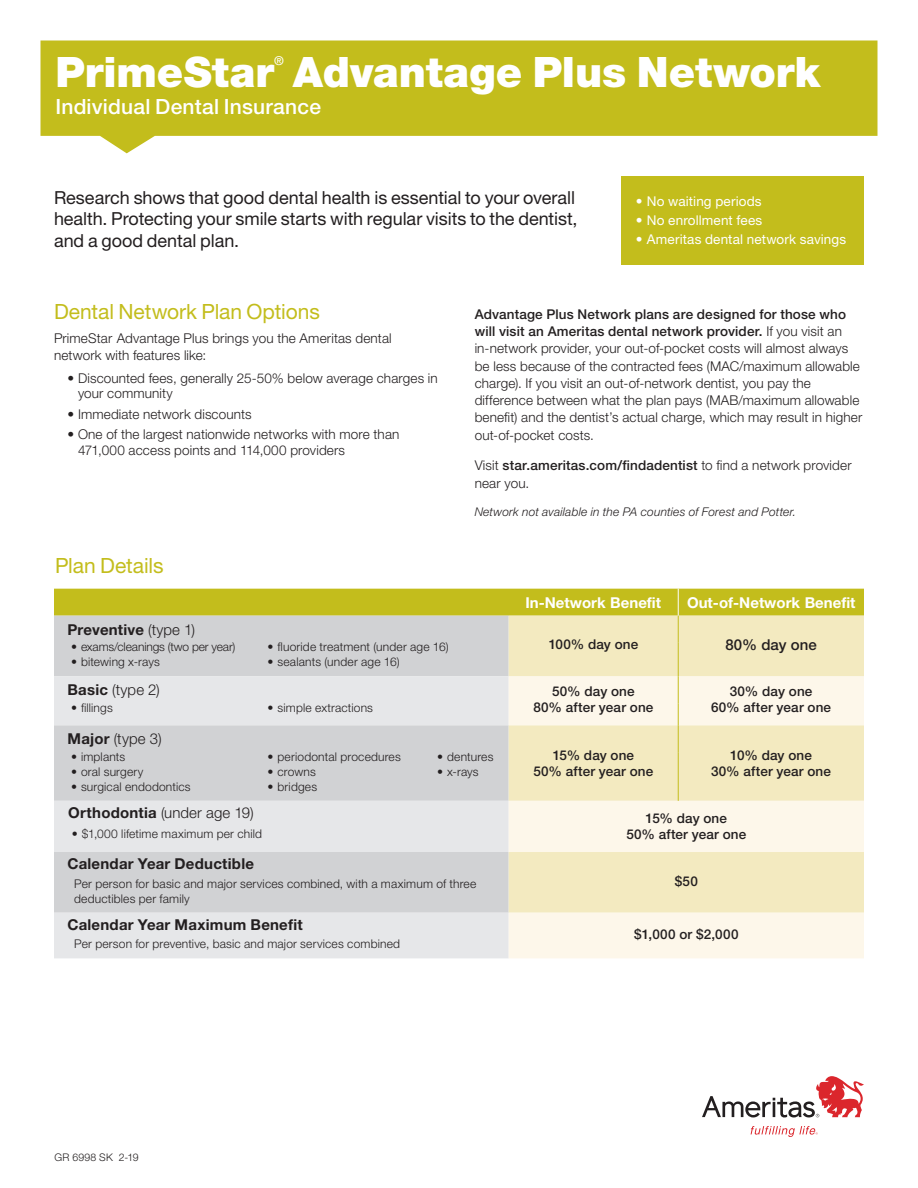
<style>
.page{position:relative;width:918px;height:1188px;background:#fff}
.page>*{position:absolute;margin:0;border:0;box-sizing:border-box;transform-origin:0 0}
.t1{font:900 42px "Helvetica Neue LT Std";color:#fff}
.t2{font:21px "Helvetica Neue LT Std";color:#c3bd1c}
.t3{font:500 21px "Helvetica Neue LT Std";letter-spacing:.01em;color:#fff}
.t4{font:18px/21.8px "Helvetica Neue LT Std";letter-spacing:-.005em;color:#231f20}
.t5{font:700 15px "Helvetica Neue LT Std";letter-spacing:.015em;color:#231f20}
.t6{font:300 15px "Helvetica Neue LT Std";letter-spacing:.01em;color:#231f20}
.t7{font:700 15px "Helvetica Neue LT Std";color:#fff}
.t8{font:500 15px "Helvetica Neue LT Std";color:#231f20}
.t9{font:300 13.5px/17.2px "Helvetica Neue LT Std";letter-spacing:.01em;color:#231f20}
.t10{font:500 13.5px/16.5px "Helvetica Neue LT Std";letter-spacing:.01em;color:#231f20;text-align:center}
.t11{font:13.5px "Helvetica Neue LT Std";letter-spacing:.01em;color:#fff}
.t12{font:500 12.3px "Helvetica Neue LT Std";color:#fff}
.t13{font:300 12px/15px "Helvetica Neue LT Std";letter-spacing:.015em;color:#231f20}
.t14{font:italic 300 12px "Helvetica Neue LT Std";letter-spacing:.01em;color:#231f20}
.t15{font:300 12px "Helvetica Neue LT Std";letter-spacing:-.01em;color:#231f20}
.t16{font:300 10.5px "Helvetica Neue LT Std";letter-spacing:.02em;color:#231f20}
.s1{font-weight:500}
.s2{font-weight:300}
.s3{font-weight:700}
</style>
<div class="page">
<div style="left:54px;top:643px;width:455px;height:33px;background:#d1d2d4"></div>
<div style="left:509px;top:643px;width:355px;height:33px;background:#f3eac0"></div>
<svg style="left:54px;top:676px;width:455px;height:282px;background:#dbdcde"></svg>
<svg style="left:509px;top:676px;width:355px;height:282px;background:#f8f0d5"></svg>
<svg style="left:54px;top:589px;width:810px;height:54px;background:#d1cd75"></svg>
<hr style="left:678px;top:643px;width:1px;height:33px;background:#c3bd1c">
<svg style="left:678px;top:676px;width:1px;height:76px"></svg>
<hr style="left:678px;top:752px;width:1px;height:49px;background:#c3bd1c">
<svg style="left:40px;top:40px;width:838px;height:113px;background:#ccc63e"></svg>
<div style="left:621px;top:176px;width:243px;height:89px;background:#c3bd1c"></div>
<svg style="left:751px;top:1126px;width:67px;height:11px"></svg>
<svg style="left:702px;top:1076px;width:162px;height:41px"></svg>
<p class="t12" style="left:274px;top:53px;width:11px">®</p>
<h2 class="t3" style="left:56px;top:94px;width:267px">Individual Dental Insurance</h2>
<h1 class="t1" style="left:56px;top:47px;width:766px">PrimeStar Advantage Plus Network</h1>
<h3 class="t4" style="left:54px;top:186px;width:525px">Research shows that good dental health is essential to your overall health. Protecting your smile starts with regular visits to the dentist, and a good dental plan.</h3>
<p class="t11" style="left:636px;top:193px;width:128px">• No waiting periods</p>
<p class="t11" style="left:636px;top:212px;width:128px">• No enrollment fees</p>
<p class="t11" style="left:636px;top:231px;width:212px">• Ameritas dental network savings</p>
<h2 class="t2" style="left:54px;top:299px;width:267px">Dental Network Plan Options</h2>
<p class="t9" style="left:54px;top:329px;width:339px">PrimeStar Advantage Plus brings you the Ameritas dental network with features like:</p>
<p class="t9" style="left:78px;top:370px;width:361px;line-height:15.8px;text-indent:-11px">• Discounted fees, generally 25-50% below average charges in your community</p>
<p class="t9" style="left:68px;top:405px;width:186px">• Immediate network discounts</p>
<p class="t9" style="left:78px;top:426px;width:323px;line-height:15.8px;text-indent:-11px">• One of the largest nationwide networks with more than<br>471,000 access points and 114,000 providers</p>
<h2 class="t2" style="left:55px;top:553px;width:110px">Plan Details</h2>
<p class="t9" style="left:475px;top:305px;width:389px"><span class="s1">Advantage Plus Network plans are designed for those who will visit an Ameritas dental network provider.</span> If you visit an in-network provider, your out-of-pocket costs will almost always be less because of the contracted fees (MAC/maximum allowable charge). If you visit an out-of-network dentist, you pay the difference between what the plan pays (MAB/maximum allowable benefit) and the dentist’s actual charge, which may result in higher out-of-pocket costs.</p>
<p class="t9" style="left:475px;top:457px;width:378px">Visit <span class="s1">star.ameritas.com/findadentist</span> to find a network provider near you.</p>
<p class="t14" style="left:475px;top:505px;width:323px">Network not available in the PA counties of Forest and Potter.</p>
<p class="t7" style="left:525px;top:593px;width:137px">In-Network Benefit</p>
<p class="t7" style="left:687px;top:593px;width:170px">Out-of-Network Benefit</p>
<p class="t5" style="left:67px;top:620px;width:129px">Preventive <span class="s2">(type 1)</span></p>
<p class="t15" style="left:71px;top:640px;width:166px">• exams/cleanings (two per year)</p>
<p class="t10" style="left:549px;top:636px;width:91px">100% day one</p>
<p class="t8" style="left:726px;top:635px;width:93px">80% day one</p>
<p class="t13" style="left:71px;top:654px;width:90px">• bitewing x-rays</p>
<p class="t13" style="left:268px;top:639px;width:183px">• fluoride treatment (under age 16)</p>
<p class="t13" style="left:268px;top:654px;width:134px">• sealants (under age 16)</p>
<p class="t6" style="left:68px;top:681px;width:94px"><span class="s3">Basic</span> (type 2)</p>
<p class="t10" style="left:534px;top:683px;width:121px">50% day one<br>80% after year one</p>
<p class="t10" style="left:730px;top:683px;width:84px">30% day one</p>
<p class="t13" style="left:71px;top:700px;width:43px">• fillings</p>
<p class="t13" style="left:268px;top:700px;width:107px">• simple extractions</p>
<p class="t10" style="left:711px;top:699px;width:121px">60% after year one</p>
<p class="t6" style="left:68px;top:730px;width:96px"><span class="s3">Major</span> (type 3)</p>
<p class="t10" style="left:534px;top:746px;width:121px">15% day one<br>50% after year one</p>
<p class="t10" style="left:711px;top:746px;width:121px">10% day one<br>30% after year one</p>
<p class="t13" style="left:71px;top:749px;width:56px">• implants</p>
<p class="t13" style="left:71px;top:764px;width:74px">• oral surgery</p>
<p class="t13" style="left:71px;top:779px;width:121px">• surgical endodontics</p>
<p class="t13" style="left:268px;top:749px;width:135px">• periodontal procedures</p>
<p class="t13" style="left:268px;top:764px;width:50px">• crowns</p>
<p class="t13" style="left:268px;top:779px;width:51px">• bridges</p>
<p class="t13" style="left:437px;top:749px;width:58px">• dentures</p>
<p class="t13" style="left:437px;top:764px;width:43px">• x-rays</p>
<p class="t6" style="left:68px;top:804px;width:187px"><span class="s3">Orthodontia</span> (under age 19)</p>
<p class="t10" style="left:646px;top:810px;width:83px">15% day one</p>
<p class="t13" style="left:72px;top:826px;width:192px">• $1,000 lifetime maximum per child</p>
<p class="t10" style="left:626px;top:826px;width:121px">50% after year one</p>
<p class="t5" style="left:68px;top:855px;width:188px">Calendar Year Deductible</p>
<p class="t13" style="left:74px;top:876px;width:404px">Per person for basic and major services combined, with a maximum of three deductibles per family</p>
<p class="t10" style="left:675px;top:872px;width:25px">$50</p>
<p class="t5" style="left:68px;top:916px;width:237px">Calendar Year Maximum Benefit</p>
<p class="t13" style="left:74px;top:936px;width:327px">Per person for preventive, basic and major services combined</p>
<p class="t10" style="left:634px;top:926px;width:106px">$1,000 or $2,000</p>
<p class="t16" style="left:54px;top:1151px;width:86px">GR 6998 SK 2-19</p>
</div>
